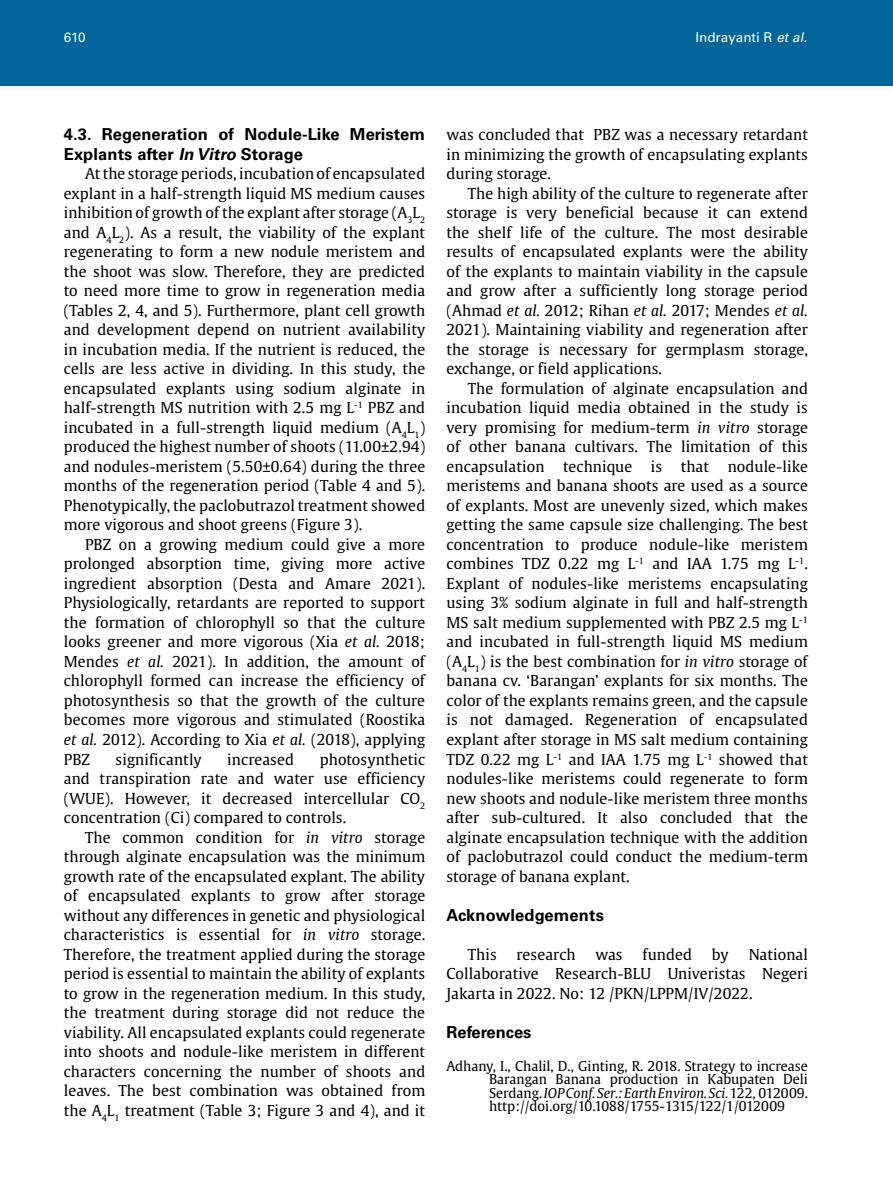
<style>
.page{position:relative;width:893px;height:1191px;background:#fff}
.page>*{position:absolute;margin:0;border:0;box-sizing:border-box;transform-origin:0 0}
.t1{font:700 16.5px/19.5px "Univers LT Std";letter-spacing:.01em;color:#000}
.t2{font:15px/19.5px "Gulliver";letter-spacing:.005em;color:#000;text-align:justify}
.t3{font:13.5px/13.5px "Gulliver";color:#000;text-align:justify}
.t4{font:13.5px "Univers LT Std";color:#fff}
.s1{font-style:italic}
</style>
<div class="page">
<div style="left:0;top:0;width:893px;height:85px;background:#069"></div>
<p class="t4" style="left:64px;top:30px;width:23px">610</p>
<p class="t4" style="left:695px;top:30px;width:116px">Indrayanti R <span class="s1">etal.</span></p>
<p class="t1" style="left:64px;top:125px;width:363px">4.3. Regeneration of Nodule-Like Meristem<br>Explants after <span class="s1">In Vitro</span> Storage</p>
<p class="t2" style="left:64px;top:164px;width:363px;text-indent:21px">At the storage periods, incubation of encapsulated explant in a half-strength liquid MS medium causes inhibition of growth of the explant after storage (A<sub>3</sub>L<sub>2 </sub>and A<sub>4</sub>L<sub>2</sub>). As a result, the viability of the explant regenerating to form a new nodule meristem and the shoot was slow. Therefore, they are predicted to need more time to grow in regeneration media (Tables 2, 4, and 5). Furthermore, plant cell growth and development depend on nutrient availability in incubation media. If the nutrient is reduced, the cells are less active in dividing. In this study, the encapsulated explants using sodium alginate in half-strength MS nutrition with 2.5 mg L<sup>-1</sup> PBZ and incubated in a full-strength liquid medium (A<sub>4</sub>L<sub>1</sub>) produced the highest number of shoots (11.00±2.94) and nodules-meristem (5.50±0.64) during the three months of the regeneration period (Table 4 and 5).<br>Phenotypically, the paclobutrazol treatment showed more vigorous and shoot greens (Figure 3).</p>
<p class="t2" style="left:64px;top:534px;width:363px;text-indent:21px">PBZ on a growing medium could give a more prolonged absorption time, giving more active ingredient absorption (Desta and Amare 2021).<br>Physiologically, retardants are reported to support the formation of chlorophyll so that the culture looks greener and more vigorous (Xia <span class="s1">et al.</span> 2018; Mendes <span class="s1">et al.</span> 2021). In addition, the amount of chlorophyll formed can increase the efficiency of photosynthesis so that the growth of the culture becomes more vigorous and stimulated (Roostika <span class="s1">et al.</span> 2012). According to Xia <span class="s1">et al.</span> (2018), applying PBZ</p>
<p class="t2" style="left:64px;top:749px;width:363px;text-indent:256px">photosynthetic and transpiration rate and water use efficiency (WUE). However, it decreased intercellular CO<sub>2 </sub>concentration (Ci) compared to controls.</p>
<p class="t2" style="left:64px;top:827px;width:363px;text-indent:21px">The common condition for <span class="s1">in vitro</span> storage through alginate encapsulation was the minimum growth rate of the encapsulated explant. The ability of encapsulated explants to grow after storage without any differences in genetic and physiological characteristics is essential for <span class="s1">in vitro</span> storage.<br>Therefore, the treatment applied during the storage period is essential to maintain the ability of explants to grow in the regeneration medium. In this study, the treatment during storage did not reduce the viability. All encapsulated explants could regenerate into shoots and nodule-like meristem in different characters concerning the number of shoots and leaves. The best combination was obtained from the A<sub>4</sub>L<sub>1</sub> treatment (Table 3; Figure 3 and 4), and it</p>
<p class="t2" style="left:116px;top:749px;width:88px">significantly</p>
<p class="t2" style="left:227px;top:749px;width:68px">increased</p>
<p class="t2" style="left:446px;top:125px;width:363px">was concluded that PBZ was a necessary retardant in minimizing the growth of encapsulating explants during storage.</p>
<p class="t2" style="left:446px;top:183px;width:363px;text-indent:21px">The high ability of the culture to regenerate after storage is very beneficial because it can extend the shelf life of the culture. The most desirable results of encapsulated explants were the ability of the explants to maintain viability in the capsule and grow after a sufficiently long storage period (Ahmad <span class="s1">et al.</span> 2012; Rihan <span class="s1">et al.</span> 2017; Mendes <span class="s1">et al.<br></span>2021). Maintaining viability and regeneration after the storage is necessary for germplasm storage, exchange, or field applications.</p>
<p class="t2" style="left:446px;top:378px;width:363px;text-indent:21px">The formulation of alginate encapsulation and incubation liquid media obtained in the study is very promising for medium-term <span class="s1">in vitro</span> storage of other banana cultivars. The limitation of this encapsulation technique is that nodule-like meristems and banana shoots are used as a source of explants. Most are unevenly sized, which makes getting the same capsule size challenging. The best concentration to produce nodule-like meristem combines TDZ 0.22 mg L<sup>-1</sup> and IAA 1.75 mg L<sup>-1</sup>.<br>Explant of nodules-like meristems encapsulating using 3% sodium alginate in full and half-strength MS salt medium supplemented with PBZ 2.5 mg L<sup>-1 </sup>and incubated in full-strength liquid MS medium (A<sub>4</sub>L<sub>1</sub>) is the best combination for <span class="s1">in vitro</span> storage of banana cv. ‘Barangan’ explants for six months. The color of the explants remains green, and the capsule is not damaged. Regeneration of encapsulated explant after storage in MS salt medium containing TDZ 0.22 mg L<sup>-1</sup> and IAA 1.75 mg L<sup>-1</sup> showed that nodules-like meristems could regenerate to form new shoots and nodule-like meristem three months after sub-cultured. It also concluded that the alginate encapsulation technique with the addition of paclobutrazol could conduct the medium-term storage of banana explant.</p>
<p class="t1" style="left:446px;top:905px;width:159px">Acknowledgements</p>
<p class="t2" style="left:468px;top:944px;width:30px">This</p>
<p class="t2" style="left:517px;top:944px;width:61px">research</p>
<p class="t2" style="left:595px;top:944px;width:29px">was</p>
<p class="t2" style="left:643px;top:944px;width:51px">funded</p>
<p class="t2" style="left:712px;top:944px;width:18px">by</p>
<p class="t2" style="left:446px;top:944px;width:363px;text-indent:302px">National Collaborative Research-BLU Univeristas Negeri Jakarta in 2022. No: 12 /PKN/LPPM/IV/2022.</p>
<p class="t1" style="left:446px;top:1022px;width:87px">References</p>
<p class="t3" style="left:489px;top:1059px;width:320px;text-indent:-43px">Adhany, I., Chalil, D., Ginting, R. 2018. Strategy to increase Barangan Banana production in Kabupaten Deli Serdang. <span class="s1">IOP Conf. Ser.: Earth Environ. Sci.</span> 122, 012009. http://doi.org/10.1088/1755-1315/122/1/012009</p>
</div>
